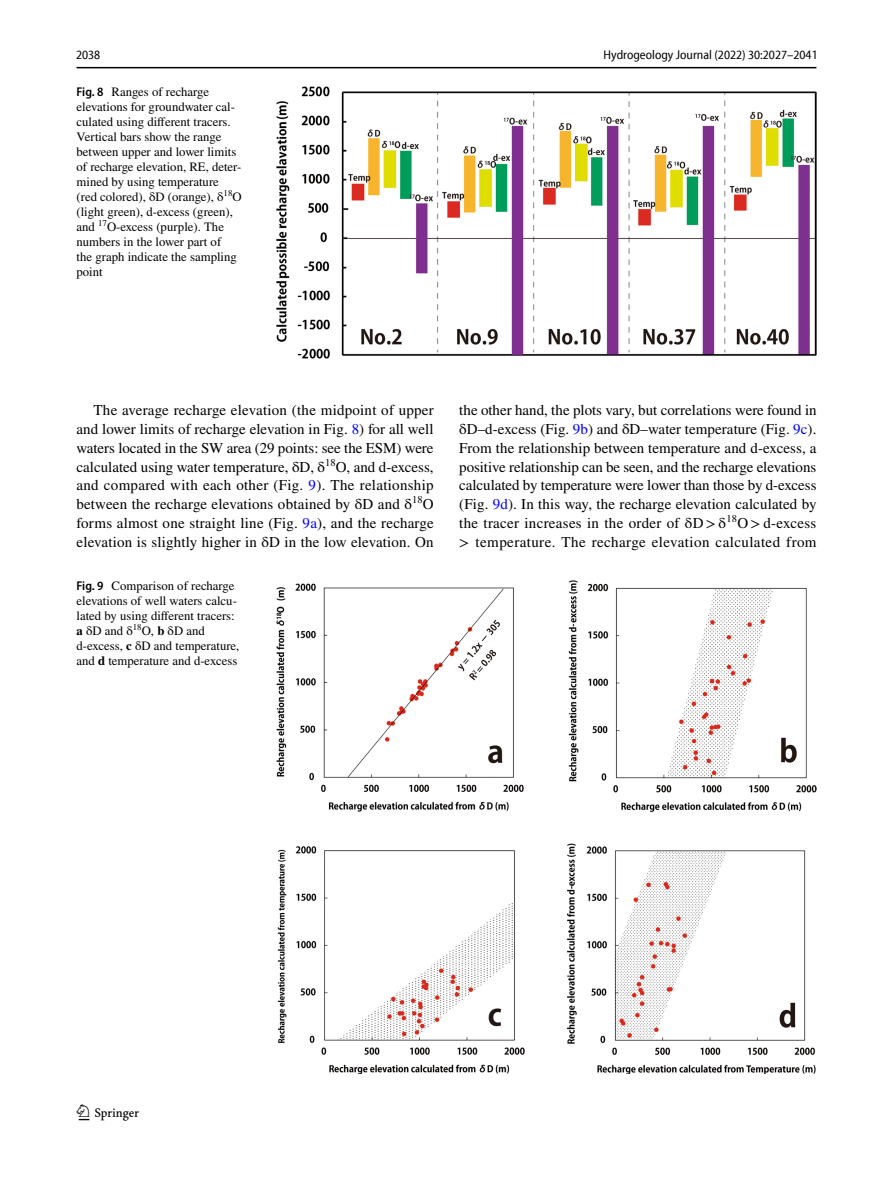
<style>
.page{position:relative;width:893px;height:1187px;background:#fff}
.page>*{position:absolute;margin:0;border:0;box-sizing:border-box;transform-origin:0 0}
.t1{font:22.5px "Springnew Regular 2";color:#000}
.t2{font:15px/18.8px "STIX";letter-spacing:.01em;color:#000;text-align:justify}
.t3{font:12.75px/15px "STIX";color:#000}
.t4{font:semi-condensed 12.75px "Myriad Pro Unic";color:#000}
.s1{font-family:"Myriad Pro";font-weight:600;font-stretch:semi-condensed}
.s2{color:#00f}
.s3{font-weight:700}
</style>
<div class="page">
<hr style="left:77px;top:67px;width:739px;height:1px;background:#000">
<img style="left:276px;top:87px;width:540px;height:271px">
<img style="left:276px;top:581px;width:540px;height:492px">
<p class="t4" style="left:76px;top:50px;width:26px">2038</p>
<p class="t4" style="left:604px;top:50px;width:216px">Hydrogeology Journal (2022) 30:2027–2041</p>
<p class="t3" style="left:77px;top:85px;width:167px"><span class="s1">Fig. 8</span> Ranges of recharge elevations for groundwater cal&shy;culated using different tracers.<br>Vertical bars show the range between upper and lower limits of recharge elevation, RE, deter&shy;mined by using temperature (red colored), δD (orange), δ<sup>18</sup>O (light green), d-excess (green), and <sup>17</sup>O-excess (purple). The numbers in the lower part of<br>the graph indicate the sampling point</p>
<p class="t2" style="left:77px;top:402px;width:359px;text-indent:17px">The average recharge elevation (the midpoint of upper and lower limits of recharge elevation in Fig. <span class="s2">8</span>) for all well waters located in the SW area (29 points: see the ESM) were calculated using water temperature, δD, δ<sup>18</sup>O, and d-excess, and compared with each other (Fig. <span class="s2">9</span>). The relationship between the recharge elevations obtained by δD and δ<sup>18</sup>O forms almost one straight line (Fig. <span class="s2">9a</span>), and the recharge elevation is slightly higher in δD in the low elevation. On</p>
<p class="t2" style="left:459px;top:402px;width:359px">the other hand, the plots vary, but correlations were found in δD–d-excess (Fig. <span class="s2">9b</span>) and δD–water temperature (Fig. <span class="s2">9c</span>).<br>From the relationship between temperature and d-excess, a positive relationship can be seen, and the recharge elevations calculated by temperature were lower than those by d-excess (Fig. <span class="s2">9d</span>). In this way, the recharge elevation calculated by the tracer increases in the order of δD &gt;δ<sup>18</sup>O &gt;d-excess &gt; temperature. The recharge elevation calculated from</p>
<p class="t3" style="left:77px;top:579px;width:164px"><span class="s1">Fig. 9</span> Comparison of recharge elevations of well waters calcu&shy;lated by using different tracers: <span class="s3">a</span> δD and δ<sup>18</sup>O, <span class="s3">b</span> δD and d-excess, <span class="s3">c</span> δD and temperature, and <span class="s3">d</span> temperature and d-excess</p>
<h1 class="t1" style="left:79px;top:1104px;width:62px">1 3</h1>
</div>
